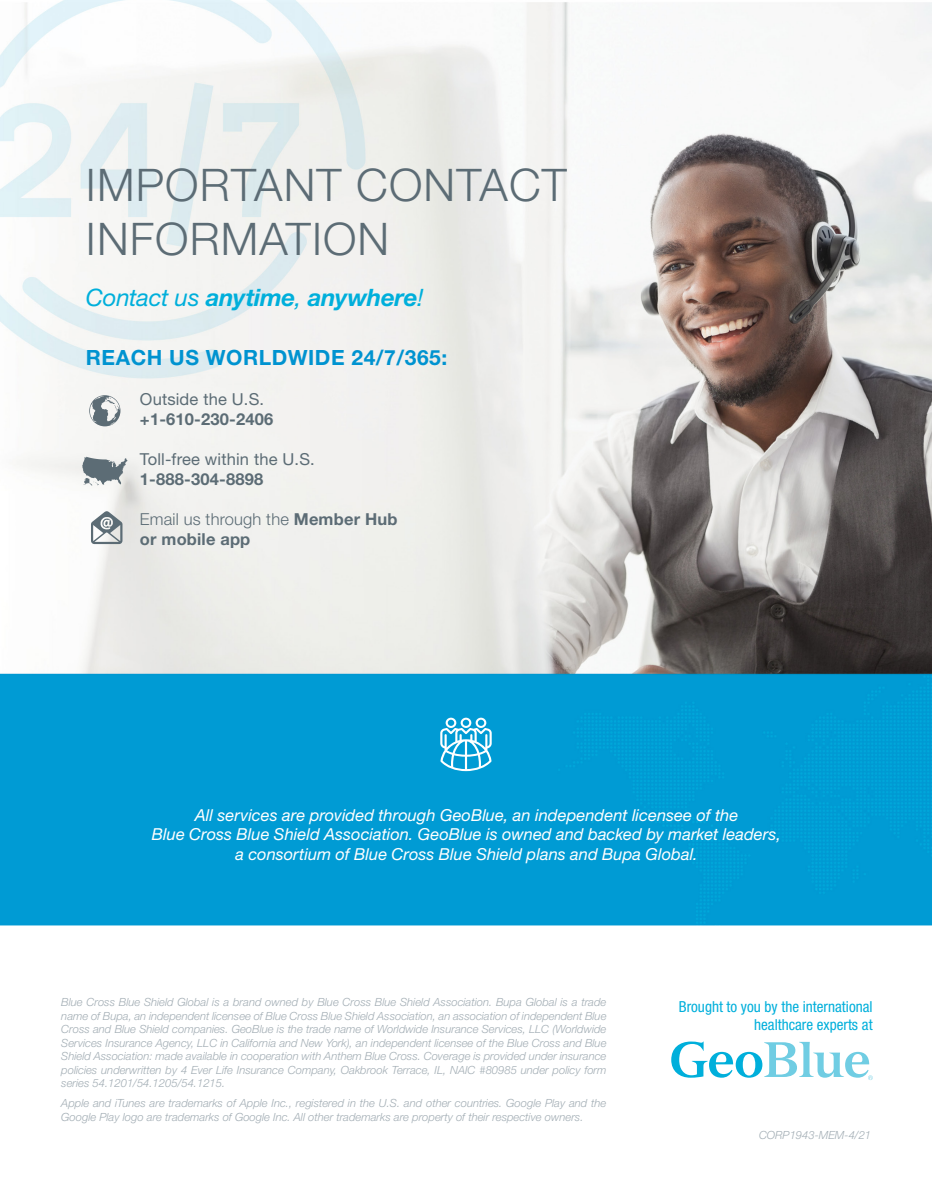
<style>
.page{position:relative;width:932px;height:1202px;background:#fff}
.page>*{position:absolute;margin:0;border:0;box-sizing:border-box;transform-origin:0 0}
.t1{font:300 45px/54px "Helvetica Neue LT Std";letter-spacing:.025em;color:#5c6c75}
.t2{font:italic 700 24px "Helvetica Neue LT Std";letter-spacing:-.015em;color:#00afdb}
.t3{font:700 21px "Helvetica Neue LT Std";letter-spacing:.025em;color:#0093d0}
.t4{font:italic 16.5px/19.8px "Helvetica Neue LT Std";color:#fff;text-align:center}
.t5{font:700 16.5px/19.8px "Helvetica Neue LT Std";letter-spacing:.01em;color:#5c6c75}
.t6{font:16.5px "Helvetica Neue LT Std";letter-spacing:.01em;color:#5c6c75}
.t7{font:condensed 15.15px/18.1px "Helvetica Neue LT Std";color:#00afdb;text-align:right}
.t8{font:italic 300 11.25px/13.5px "Helvetica Neue LT Std";color:#a2adb4;text-align:justify}
.s1{font-weight:400}
.s2{font-weight:300}
</style>
<div class="page">
<img style="left:0;top:0;width:932px;height:1080px">
<svg style="left:440px;top:717px;width:51px;height:54px"></svg>
<svg style="left:89px;top:395px;width:31px;height:31px"></svg>
<svg style="left:671px;top:1041px;width:201px;height:39px"></svg>
<svg style="left:91px;top:511px;width:31px;height:33px"></svg>
<svg style="left:82px;top:457px;width:45px;height:28px"></svg>
<h1 class="t1" style="left:86px;top:157px;width:482px">IMPORTANT CONTACT<br>INFORMATION</h1>
<h2 class="t2" style="left:86px;top:282px;width:339px"><span class="s1">Contact us</span> anytime<span class="s1">,</span> anywhere<span class="s1">!</span></h2>
<h3 class="t3" style="left:86px;top:345px;width:363px">REACH US WORLDWIDE 24/7/365:</h3>
<h3 class="t6" style="left:140px;top:389px;width:126px">Outside the U.S.</h3>
<h3 class="t5" style="left:140px;top:409px;width:135px">+1-610-230-2406</h3>
<h3 class="t6" style="left:140px;top:449px;width:176px">Toll-free within the U.S.</h3>
<h3 class="t5" style="left:140px;top:469px;width:125px">1-888-304-8898</h3>
<h3 class="t5" style="left:140px;top:509px;width:259px"><span class="s2">Email us through the</span> Member Hub or mobile app</h3>
<h3 class="t4" style="left:152px;top:804px;width:630px">All services are provided through GeoBlue, an independent licensee of the<br>Blue Cross Blue Shield Association. GeoBlue is owned and backed by market leaders, a consortium of Blue Cross Blue Shield plans and Bupa Global.</h3>
<p class="t8" style="left:61px;top:995px;width:546px">Blue Cross Blue Shield Global is a brand owned by Blue Cross Blue Shield Association. Bupa Global is a trade name of Bupa, an independent licensee of Blue Cross Blue Shield Association, an association of independent Blue Cross and Blue Shield companies. GeoBlue is the trade name of Worldwide Insurance Services, LLC (Worldwide Services Insurance Agency, LLC in California and New York), an independent licensee of the Blue Cross and Blue Shield Association: made available in cooperation with Anthem Blue Cross. Coverage is provided under insurance policies underwritten by 4 Ever Life Insurance Company, Oakbrook Terrace, IL, NAIC #80985 under policy form series 54.1201/54.1205/54.1215.</p>
<p class="t8" style="left:61px;top:1096px;width:546px">Apple and iTunes are trademarks of Apple Inc., registered in the U.S. and other countries. Google Play and the<br>Google Play logo are trademarks of Google Inc. All other trademarks are property of their respective owners.</p>
<h3 class="t7" style="left:678px;top:997px;width:195px">Brought to you by the international healthcare experts at</h3>
<p class="t8" style="left:759px;top:1127px;width:114px">CORP1943-MEM-4/21</p>
</div>
